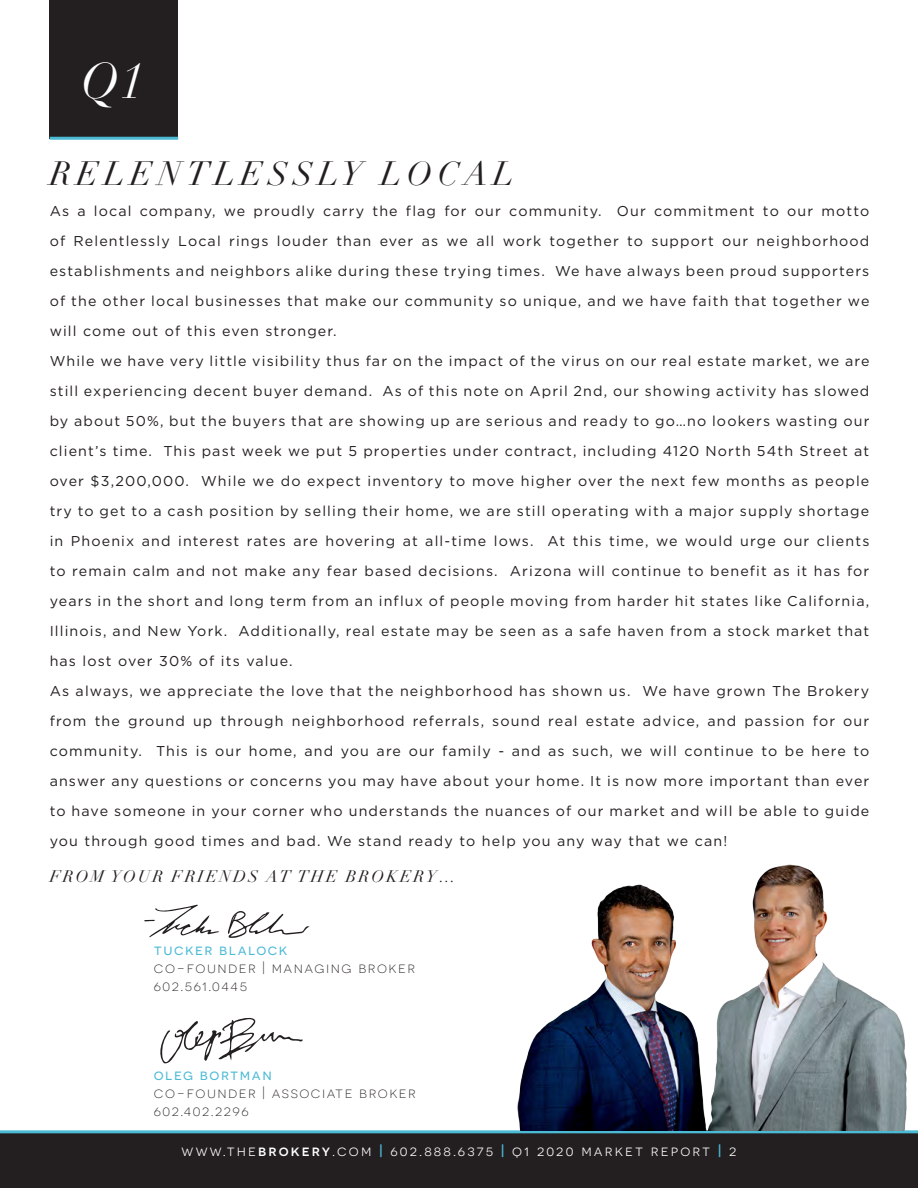
<style>
.page{position:relative;width:918px;height:1188px;background:#fff}
.page>*{position:absolute;margin:0;border:0;box-sizing:border-box;transform-origin:0 0}
.t1{font:italic 49.5px "Didot LT Pro";color:#fff}
.t2{font:italic 33px "Didot";letter-spacing:.16em;color:#231f20}
.t3{font:italic 16.5px "Didot LT Pro";letter-spacing:.13em;color:#231f20}
.t4{font:300 15px "Novecentosanswide";letter-spacing:.1em;color:#231f20}
.t5{font:15px "Novecentosanswide";letter-spacing:.14em;color:#fff}
.t6{font:15px "Novecentosanswide";letter-spacing:.1em;color:#4bbad5}
.t7{font:14.25px/30px "Gotham";letter-spacing:.08em;color:#231f20;text-align:justify}
.s1{font-weight:500}
.s2{font-weight:500;color:#4bbad5}
</style>
<div class="page">
<div style="left:0;top:1133px;width:918px;height:55px;background:#231f20"></div>
<hr style="left:0;top:1130px;width:918px;height:3px;background:#4bbad5">
<div style="left:50px;top:0;width:128px;height:138px;background:#231f20"></div>
<hr style="left:50px;top:137px;width:128px;height:3px;background:#4bbad5">
<img style="left:517px;top:864px;width:390px;height:266px">
<svg style="left:228px;top:911px;width:82px;height:27px"></svg>
<svg style="left:144px;top:904px;width:75px;height:33px"></svg>
<svg style="left:160px;top:1018px;width:143px;height:45px"></svg>
<p class="t1" style="left:81px;top:50px;width:64px">Q1</p>
<p class="t2" style="left:50px;top:153px;width:466px">RELENTLESSLY LOCAL</p>
<p class="t7" style="left:50px;top:196px;width:821px">As a local company, we proudly carry the flag for our community. Our commitment to our motto of Relentlessly Local rings louder than ever as we all work together to support our neighborhood establishments and neighbors alike during these trying times. We have always been proud supporters of the other local businesses that make our community so unique, and we have faith that together we will come out of this even stronger.</p>
<p class="t7" style="left:50px;top:346px;width:821px">While we have very little visibility thus far on the impact of the virus on our real estate market, we are still experiencing decent buyer demand. As of this note on April 2nd, our showing activity has slowed by about 50%, but the buyers that are showing up are serious and ready to go…no lookers wasting our client’s time. This past week we put 5 properties under contract, including 4120 North 54th Street at over $3,200,000. While we do expect inventory to move higher over the next few months as people try to get to a cash position by selling their home, we are still operating with a major supply shortage in Phoenix and interest rates are hovering at all-time lows. At this time, we would urge our clients to remain calm and not make any fear based decisions. Arizona will continue to benefit as it has for years in the short and long term from an influx of people moving from harder hit states like California, Illinois, and New York. Additionally, real estate may be seen as a safe haven from a stock market that has lost over 30% of its value.</p>
<p class="t7" style="left:50px;top:676px;width:821px">As always, we appreciate the love that the neighborhood has shown us. We have grown The Brokery from the ground up through neighborhood referrals, sound real estate advice, and passion for our community. This is our home, and you are our family - and as such, we will continue to be here to answer any questions or concerns you may have about your home. It is now more important than ever to have someone in your corner who understands the nuances of our market and will be able to guide you through good times and bad. We stand ready to help you any way that we can!</p>
<p class="t3" style="left:50px;top:866px;width:406px">FROM YOUR FRIENDS AT THE BROKERY…</p>
<p class="t6" style="left:154px;top:941px;width:135px">tucker blalock</p>
<p class="t4" style="left:154px;top:959px;width:263px">co-founder | managing broker</p>
<p class="t4" style="left:154px;top:977px;width:95px">602.561.0445</p>
<p class="t6" style="left:154px;top:1067px;width:120px">oleg bortman</p>
<p class="t4" style="left:154px;top:1085px;width:264px">co-founder | associate broker</p>
<p class="t4" style="left:154px;top:1103px;width:97px">602.402.2296</p>
<p class="t5" style="left:182px;top:1142px;width:556px">www.the<span class="s1">brokery</span>.com <span class="s2">|</span> 602.888.6375 <span class="s2">|</span> q1 2020 market report <span class="s2">|</span> 2</p>
</div>
